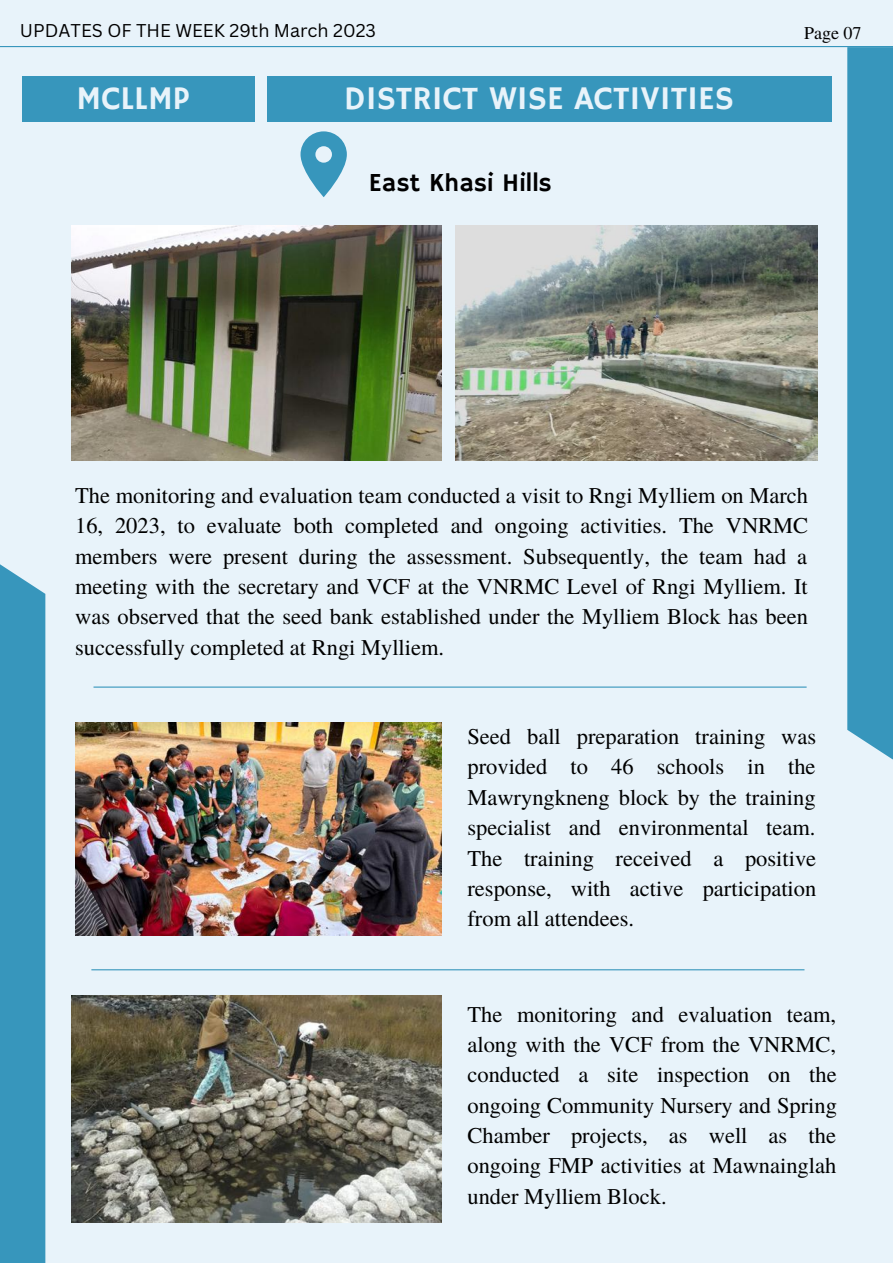
<style>
.page{position:relative;width:893px;height:1264px;background:#fff}
.page>*{position:absolute;margin:0;border:0;box-sizing:border-box;transform-origin:0 0}
.t1{font:33px "Hammersmith One";color:#e8f3fa}
.t2{font:25.8px "Hammersmith One";color:#000}
.t3{font:22.5px/30.3px "Te X Gyre Termes";color:#000;text-align:justify}
.t4{font:18px "Canva Sans";color:#000}
.t5{font:18px "Te X Gyre Termes";color:#000}
</style>
<div class="page">
<div style="left:0;top:0;width:892px;height:1262px;background:#e8f3fa"></div>
<div style="left:23px;top:76px;width:232px;height:45px;background:#3796bc"></div>
<div style="left:0;top:564px;width:45px;height:698px;background:#3796bc"></div>
<div style="left:847px;top:47px;width:45px;height:712px;background:#3796bc"></div>
<hr style="left:0;top:46px;width:892px;height:1px;background:#3796bc">
<div style="left:266px;top:76px;width:565px;height:45px;background:#3796bc"></div>
<hr style="left:93px;top:686px;width:713px;height:1px;background:#3796bc">
<img style="left:75px;top:722px;width:367px;height:213px">
<hr style="left:91px;top:969px;width:713px;height:1px;background:#3796bc">
<img style="left:72px;top:225px;width:370px;height:235px">
<svg style="left:300px;top:131px;width:47px;height:66px"></svg>
<img style="left:455px;top:226px;width:362px;height:234px">
<img style="left:72px;top:995px;width:370px;height:227px">
<p class="t4" style="left:20px;top:18px;width:357px">UPDATES OF THE WEEK 29th March 2023</p>
<p class="t5" style="left:804px;top:20px;width:59px">Page 07</p>
<h1 class="t1" style="left:77px;top:79px;width:114px">MCLLMP</h1>
<h1 class="t1" style="left:344px;top:79px;width:392px">DISTRICT WISE ACTIVITIES</h1>
<p class="t2" style="left:368px;top:168px;width:185px">East Khasi Hills</p>
<p class="t3" style="left:75px;top:479px;width:734px">The monitoring and evaluation team conducted a visit to Rngi Mylliem on March 16, 2023, to evaluate both completed and ongoing activities. The VNRMC members were present during the assessment. Subsequently, the team had a meeting with the secretary and VCF at the VNRMC Level of Rngi Mylliem. It was observed that the seed bank established under the Mylliem Block has been successfully completed at Rngi Mylliem.</p>
<p class="t3" style="left:467px;top:720px;width:350px">Seed ball preparation training was provided to 46 schools in the Mawryngkneng block by the training specialist and environmental team.<br>The training received a positive response, with active participation from all attendees.</p>
<p class="t3" style="left:467px;top:997px;width:371px">The monitoring and evaluation team, along with the VCF from the VNRMC, conducted a site inspection on the ongoing Community Nursery and Spring Chamber projects, as well as the ongoing FMP activities at Mawnainglah under Mylliem Block.</p>
</div>
